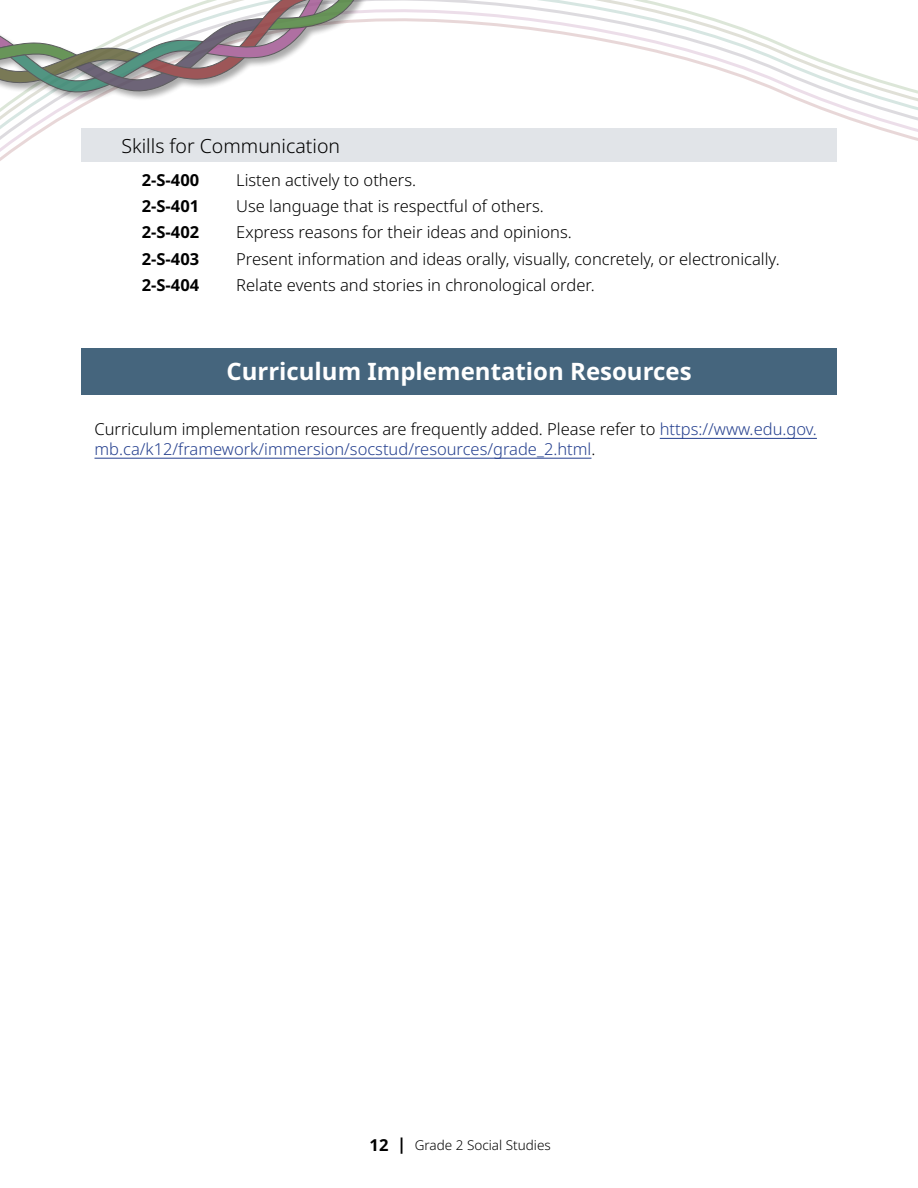
<style>
.page{position:relative;width:918px;height:1188px;background:#fff}
.page>*{position:absolute;margin:0;border:0;box-sizing:border-box;transform-origin:0 0}
.H2_White{font:700 24px "Noto Sans";color:#fff}
.GLO{font:300 19.5px "Noto Sans";color:#000}
.Learning_Outcome{font:300 16.5px "Noto Sans";color:#000}
.Paragraph{font:300 16.5px/19.8px "Noto Sans";color:#25408f}
.Learning_Outcome-2{font:700 16.5px "Noto Sans";color:#000}
.t1{font:300 13.5px "Noto Sans";color:#000}
.s1{color:#000}
.s2{font-weight:700;font-size:16.5px}
</style>
<div class="page">
<svg style="left:0;top:0;width:918px;height:161px"></svg>
<div style="left:0;top:0;width:515px;height:102px;background:#000;opacity:.4"></div>
<svg style="left:0;top:0;width:407px;height:96px"></svg>
<div style="left:81px;top:129px;width:756px;height:33px;background:#e1e4e8"></div>
<div style="left:81px;top:348px;width:756px;height:46px;background:#45657d"></div>
<hr style="left:660px;top:438px;width:157px;height:1px;background:#25408f">
<hr style="left:94px;top:458px;width:497px;height:1px;background:#25408f">
<h4 class="GLO" style="left:122px;top:132px;width:220px">Skills for Communication</h4>
<p class="Learning_Outcome-2" style="left:142px;top:168px;width:59px">2-S-400</p>
<p class="Learning_Outcome" style="left:236px;top:168px;width:181px">Listen actively to others.</p>
<p class="Learning_Outcome-2" style="left:142px;top:195px;width:59px">2-S-401</p>
<p class="Learning_Outcome" style="left:236px;top:195px;width:309px">Use language that is respectful of others.</p>
<p class="Learning_Outcome-2" style="left:142px;top:221px;width:59px">2-S-402</p>
<p class="Learning_Outcome" style="left:236px;top:221px;width:337px">Express reasons for their ideas and opinions.</p>
<p class="Learning_Outcome-2" style="left:142px;top:247px;width:59px">2-S-403</p>
<p class="Learning_Outcome" style="left:236px;top:247px;width:545px">Present information and ideas orally, visually, concretely, or electronically.</p>
<p class="Learning_Outcome-2" style="left:142px;top:273px;width:59px">2-S-404</p>
<p class="Learning_Outcome" style="left:236px;top:273px;width:360px">Relate events and stories in chronological order.</p>
<h2 class="H2_White" style="left:226px;top:355px;width:467px">Curriculum Implementation Resources</h2>
<p class="Paragraph" style="left:94px;top:420px;width:724px"><span class="s1">Curriculum implementation resources are frequently added. Please refer to</span> https://www.edu.gov. mb.ca/k12/framework/immersion/socstud/resources/grade_2.html<span class="s1">.</span></p>
<p class="t1" style="left:370px;top:1135px;width:183px"><span class="s2">12 |</span> Grade 2 Social Studies</p>
</div>
